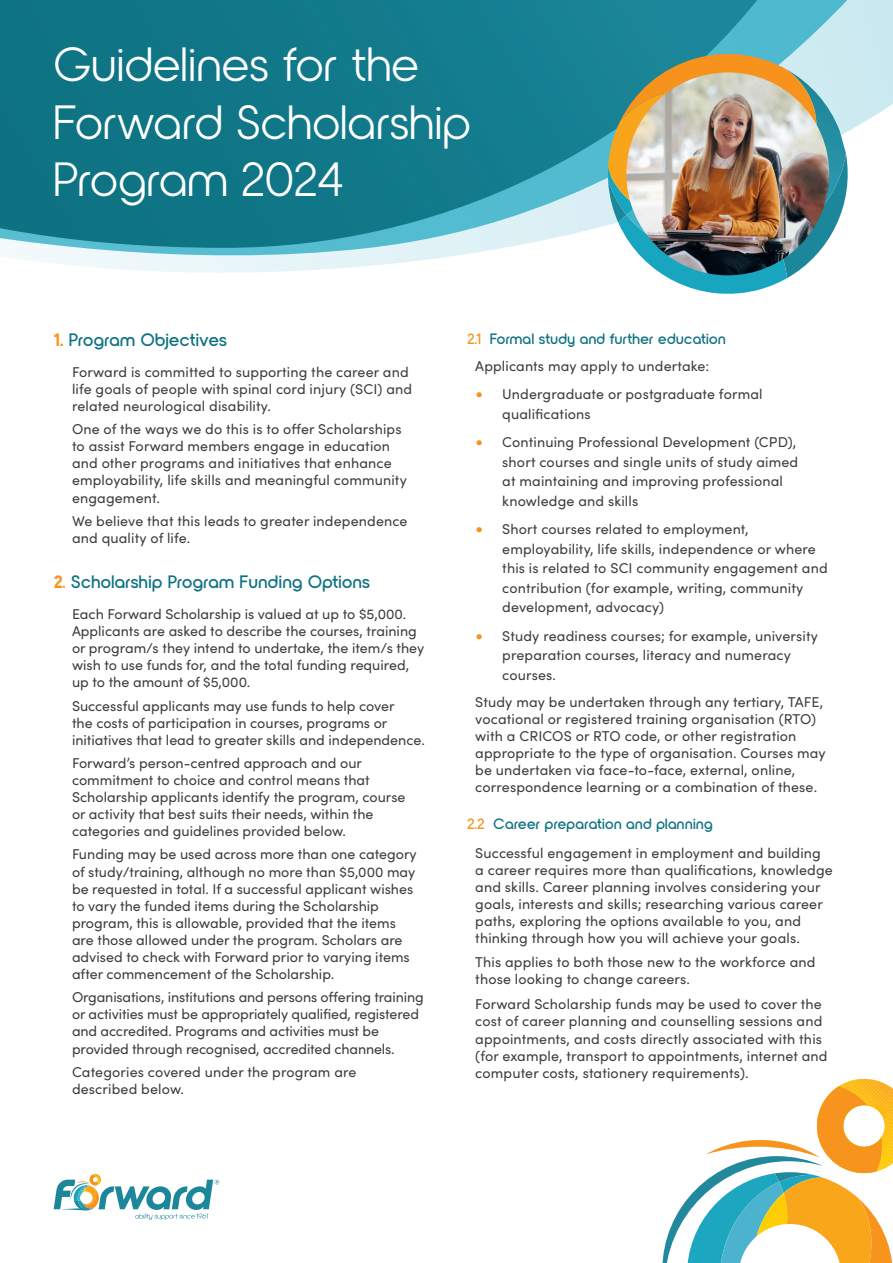
<style>
.page{position:relative;width:893px;height:1263px;background:#fff}
.page>*{position:absolute;margin:0;border:0;box-sizing:border-box;transform-origin:0 0}
.Headline{font:48px/57.6px "Nordique Pro";letter-spacing:.02em;color:#fff}
.t1{font:600 18px "Nordique Pro";letter-spacing:.025em;color:#0e7283}
.t2{font:600 15px "Nordique Pro";letter-spacing:.025em;color:#0e7283}
.Body_Copy{font:14.25px/17.1px "Sofia Pro";letter-spacing:.005em;color:#3e3e3f}
.s1{font-weight:700;color:#f7931d}
.s2{color:#f7931d}
.s3{font-size:18px;color:#f7931d}
</style>
<div class="page">
<svg style="left:662px;top:1079px;width:231px;height:184px"></svg>
<svg style="left:54px;top:1174px;width:165px;height:46px"></svg>
<svg style="left:8px;top:257px;width:436px;height:16px;fill:#edf7fa"></svg>
<svg style="left:0;top:0;width:893px;height:257px"></svg>
<svg style="left:0;top:0;width:757px;height:248px;background:#1e8292"></svg>
<svg style="left:608px;top:50px;width:247px;height:244px"></svg>
<img style="left:626px;top:72px;width:203px;height:203px;border-radius:101px">
<p class="Headline" style="left:54px;top:36px;width:418px">Guidelines for the<br>Forward Scholarship<br>Program 2024</p>
<p class="t1" style="left:54px;top:329px;width:175px"><span class="s1">1.</span> Program Objectives</p>
<p class="Body_Copy" style="left:72px;top:362px;width:342px">Forward is committed to supporting the career and life goals of people with spinal cord injury (SCI) and related neurological disability.</p>
<p class="Body_Copy" style="left:72px;top:420px;width:336px">One of the ways we do this is to offer Scholarships to assist Forward members engage in education and other programs and initiatives that enhance employability, life skills and meaningful community engagement.</p>
<p class="Body_Copy" style="left:72px;top:511px;width:337px">We believe that this leads to greater independence and quality of life.</p>
<p class="t1" style="left:54px;top:571px;width:318px"><span class="s1">2</span><span class="s2">.</span> Scholarship Program Funding Options</p>
<p class="Body_Copy" style="left:72px;top:605px;width:354px">Each Forward Scholarship is valued at up to $5,000.<br>Applicants are asked to describe the courses, training or program/s they intend to undertake, the item/s they wish to use funds for, and the total funding required, up to the amount of $5,000.</p>
<p class="Body_Copy" style="left:72px;top:696px;width:354px">Successful applicants may use funds to help cover<br>the costs of participation in courses, programs or initiatives that lead to greater skills and independence.</p>
<p class="Body_Copy" style="left:72px;top:753px;width:335px">Forward’s person-centred approach and our commitment to choice and control means that Scholarship applicants identify the program, course or activity that best suits their needs, within the categories and guidelines provided below.</p>
<p class="Body_Copy" style="left:72px;top:845px;width:346px">Funding may be used across more than one category of study/training, although no more than $5,000 may be requested in total. If a successful applicant wishes to vary the funded items during the Scholarship program, this is allowable, provided that the items are those allowed under the program. Scholars are advised to check with Forward prior to varying items after commencement of the Scholarship.</p>
<p class="Body_Copy" style="left:72px;top:988px;width:353px">Organisations, institutions and persons offering training or activities must be appropriately qualified, registered and accredited. Programs and activities must be provided through recognised, accredited channels.</p>
<p class="Body_Copy" style="left:72px;top:1062px;width:286px">Categories covered under the program are described below.</p>
<p class="t2" style="left:467px;top:330px;width:260px"><span class="s2">2.1</span> Formal study and further education</p>
<p class="Body_Copy" style="left:475px;top:356px;width:236px">Applicants may apply to undertake:</p>
<p class="Body_Copy" style="left:502px;top:384px;width:262px;line-height:19.5px;text-indent:-27px"><span class="s3">•</span> Undergraduate or postgraduate formal qualifications</p>
<p class="Body_Copy" style="left:502px;top:432px;width:297px;line-height:19.5px;text-indent:-27px"><span class="s3">•</span> Continuing Professional Development (CPD), short courses and single units of study aimed at maintaining and improving professional knowledge and skills</p>
<p class="Body_Copy" style="left:502px;top:519px;width:327px;line-height:19.5px;text-indent:-27px"><span class="s3">•</span> Short courses related to employment, employability, life skills, independence or where this is related to SCI community engagement and contribution (for example, writing, community development, advocacy)</p>
<p class="Body_Copy" style="left:502px;top:625px;width:317px;line-height:19.5px;text-indent:-27px"><span class="s3">•</span> Study readiness courses; for example, university preparation courses, literacy and numeracy courses.</p>
<p class="Body_Copy" style="left:475px;top:692px;width:352px">Study may be undertaken through any tertiary, TAFE, vocational or registered training organisation (RTO) with a CRICOS or RTO code, or other registration appropriate to the type of organisation. Courses may be undertaken via face-to-face, external, online, correspondence learning or a combination of these.</p>
<p class="t2" style="left:467px;top:815px;width:247px"><span class="s2">2.2</span> Career preparation and planning</p>
<p class="Body_Copy" style="left:475px;top:843px;width:359px">Successful engagement in employment and building a career requires more than qualifications, knowledge and skills. Career planning involves considering your goals, interests and skills; researching various career paths, exploring the options available to you, and thinking through how you will achieve your goals.</p>
<p class="Body_Copy" style="left:475px;top:952px;width:342px">This applies to both those new to the workforce and those looking to change careers.</p>
<p class="Body_Copy" style="left:475px;top:995px;width:354px">Forward Scholarship funds may be used to cover the cost of career planning and counselling sessions and appointments, and costs directly associated with this (for example, transport to appointments, internet and computer costs, stationery requirements).</p>
</div>
